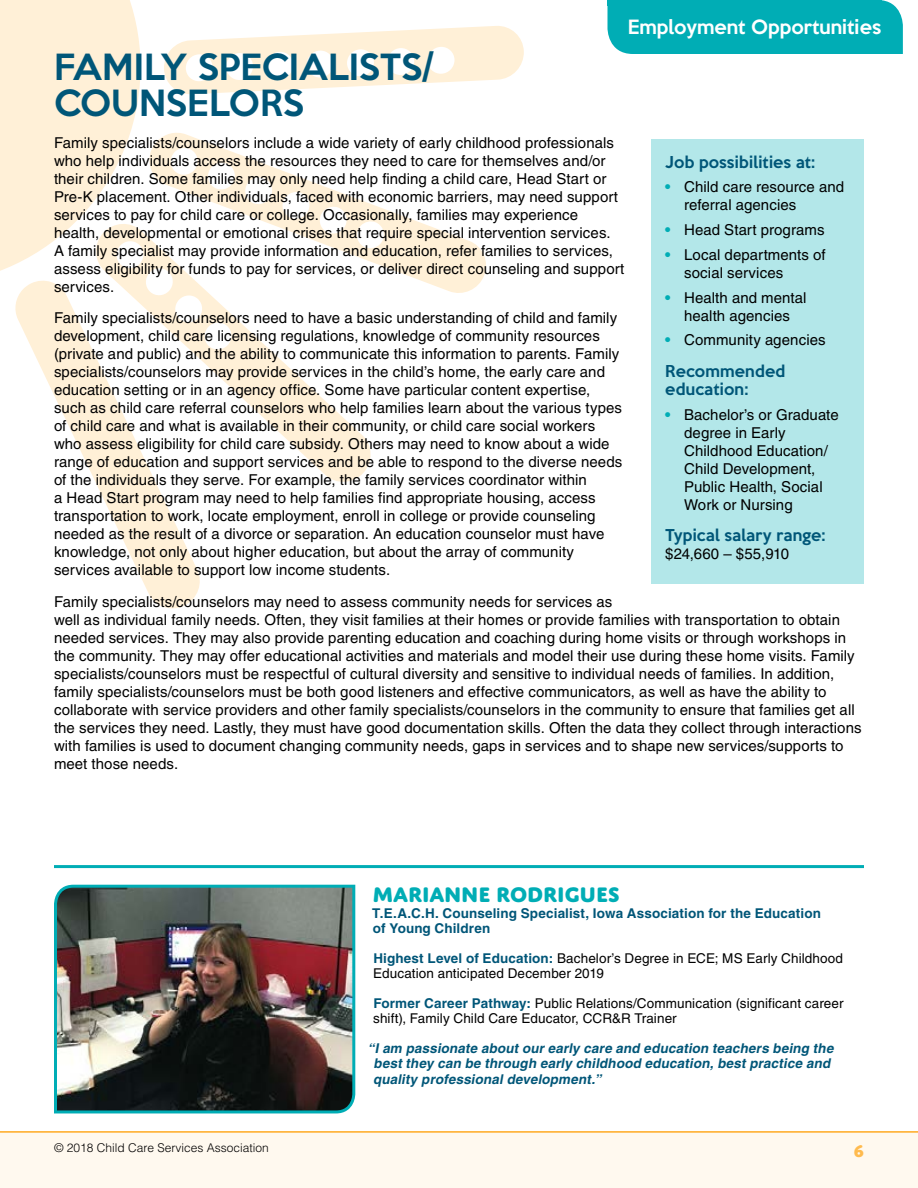
<style>
.page{position:relative;width:918px;height:1188px;background:#fff}
.page>*{position:absolute;margin:0;border:0;box-sizing:border-box;transform-origin:0 0}
.t1{font:500 33px/36px "Keep Calm";color:#005678}
.t2{font:800 22.5px "Domus Titling";letter-spacing:-.005em;color:#00adb5}
.t3{font:500 18px "Keep Calm";color:#fff}
.t4{font:800 18px "Domus Titling";color:#ffbb4e}
.t5{font:15px/18px "Helvetica LT Std";letter-spacing:.005em;color:#000}
.t6{font:500 15px/18px "Keep Calm";letter-spacing:.01em;color:#005678}
.t7{font:13.5px/15.8px "Helvetica LT Std";letter-spacing:.01em;color:#000}
.t8{font:italic 700 13.5px/15.8px "Helvetica LT Std";color:#005678}
.t9{font:700 13.5px/15.8px "Helvetica LT Std";letter-spacing:.01em;color:#005678}
.t10{font:300 12px "Helvetica LT Std";color:#000}
.s1{font-weight:700;color:#00adb5}
.s2{font-weight:700;color:#005678}
</style>
<div class="page">
<div style="left:0;top:1132px;width:918px;height:56px;background:#fff9ef"></div>
<hr style="left:0;top:1131px;width:918px;height:2px;background:#ffaa21">
<svg style="left:15px;top:309px;width:185px;height:300px"></svg>
<svg style="left:0;top:0;width:141px;height:309px;fill:#fff0d7"></svg>
<svg style="left:149px;top:133px;width:337px;height:160px"></svg>
<svg style="left:164px;top:26px;width:360px;height:68px"></svg>
<svg style="left:93px;top:221px;width:280px;height:264px"></svg>
<div style="left:608px;top:0;width:295px;height:54px;background:#00adb5"></div>
<div style="left:652px;top:139px;width:212px;height:445px;background:#b3e7e9"></div>
<img style="left:54px;top:884px;width:302px;height:230px">
<hr style="left:54px;top:865px;width:810px;height:3px;background:#00adb5">
<div style="left:608px;top:0;width:274px;height:6px;background:#00adb5"></div>
<p class="t3" style="left:628px;top:11px;width:255px">Employment Opportunities</p>
<h1 class="t1" style="left:54px;top:47px;width:381px">FAMILY SPECIALISTS/<br>COUNSELORS</h1>
<p class="t5" style="left:54px;top:134px;width:572px">Family specialists/counselors include a wide variety of early childhood professionals who help individuals access the resources they need to care for themselves and/or their children. Some families may only need help finding a child care, Head Start or Pre-K placement. Other individuals, faced with economic barriers, may need support services to pay for child care or college. Occasionally, families may experience health, developmental or emotional crises that require special intervention services.<br>A family specialist may provide information and education, refer families to services, assess eligibility for funds to pay for services, or deliver direct counseling and support services.</p>
<p class="t5" style="left:54px;top:309px;width:570px">Family specialists/counselors need to have a basic understanding of child and family development, child care licensing regulations, knowledge of community resources (private and public) and the ability to communicate this information to parents. Family specialists/counselors may provide services in the child’s home, the early care and education setting or in an agency office. Some have particular content expertise, such as child care referral counselors who help families learn about the various types of child care and what is available in their community, or child care social workers who assess eligibility for child care subsidy. Others may need to know about a wide range of education and support services and be able to respond to the diverse needs of the individuals they serve. For example, the family services coordinator within<br>a Head Start program may need to help families find appropriate housing, access transportation to work, locate employment, enroll in college or provide counseling needed as the result of a divorce or separation. An education counselor must have knowledge, not only about higher education, but about the array of community services available to support low income students.</p>
<p class="t5" style="left:54px;top:593px;width:809px">Family specialists/counselors may need to assess community needs for services as<br>well as individual family needs. Often, they visit families at their homes or provide families with transportation to obtain needed services. They may also provide parenting education and coaching during home visits or through workshops in the community. They may offer educational activities and materials and model their use during these home visits. Family specialists/counselors must be respectful of cultural diversity and sensitive to individual needs of families. In addition, family specialists/counselors must be both good listeners and effective communicators, as well as have the ability to collaborate with service providers and other family specialists/counselors in the community to ensure that families get all the services they need. Lastly, they must have good documentation skills. Often the data they collect through interactions with families is used to document changing community needs, gaps in services and to shape new services/supports to meet those needs.</p>
<p class="t6" style="left:665px;top:151px;width:151px">Job possibilities at:</p>
<p class="t5" style="left:684px;top:178px;width:162px;text-indent:-19px"><span class="s1">•</span> Child care resource and referral agencies</p>
<p class="t5" style="left:665px;top:221px;width:161px"><span class="s1">•</span> Head Start programs</p>
<p class="t5" style="left:684px;top:245px;width:143px;text-indent:-19px"><span class="s1">•</span> Local departments of social services</p>
<p class="t5" style="left:665px;top:288px;width:143px;text-align:center"><span class="s1">•</span> Health and mental health agencies</p>
<p class="t5" style="left:665px;top:331px;width:162px"><span class="s1">•</span> Community agencies</p>
<p class="t6" style="left:665px;top:361px;width:121px">Recommended education:</p>
<p class="t5" style="left:684px;top:405px;width:156px;text-indent:-19px"><span class="s1">•</span> Bachelor’s or Graduate degree in Early<br>Childhood Education/<br>Child Development,<br>Public Health, Social<br>Work or Nursing</p>
<p class="t6" style="left:665px;top:525px;width:162px">Typical salary range:</p>
<p class="t5" style="left:665px;top:545px;width:126px">$24,660 – $55,910</p>
<h2 class="t2" style="left:373px;top:880px;width:248px">MARIANNE RODRIGUES</h2>
<p class="t9" style="left:372px;top:905px;width:450px">T.E.A.C.H. Counseling Specialist, Iowa Association for the Education of Young Children</p>
<p class="t7" style="left:373px;top:950px;width:471px"><span class="s2">Highest Level of Education:</span> Bachelor’s Degree in ECE; MS Early Childhood<br>Education anticipated December 2019</p>
<p class="t7" style="left:373px;top:995px;width:472px"><span class="s2">Former Career Pathway:</span> Public Relations/Communication (significant career shift), Family Child Care Educator, CCR&amp;R Trainer</p>
<p class="t8" style="left:373px;top:1040px;width:465px;text-indent:-5px">“I am passionate about our early care and education teachers being the best they can be through early childhood education, best practice and quality professional development.”</p>
<p class="t10" style="left:54px;top:1140px;width:216px">© 2018 Child Care Services Association</p>
<p class="t4" style="left:854px;top:1140px;width:12px">6</p>
</div>
